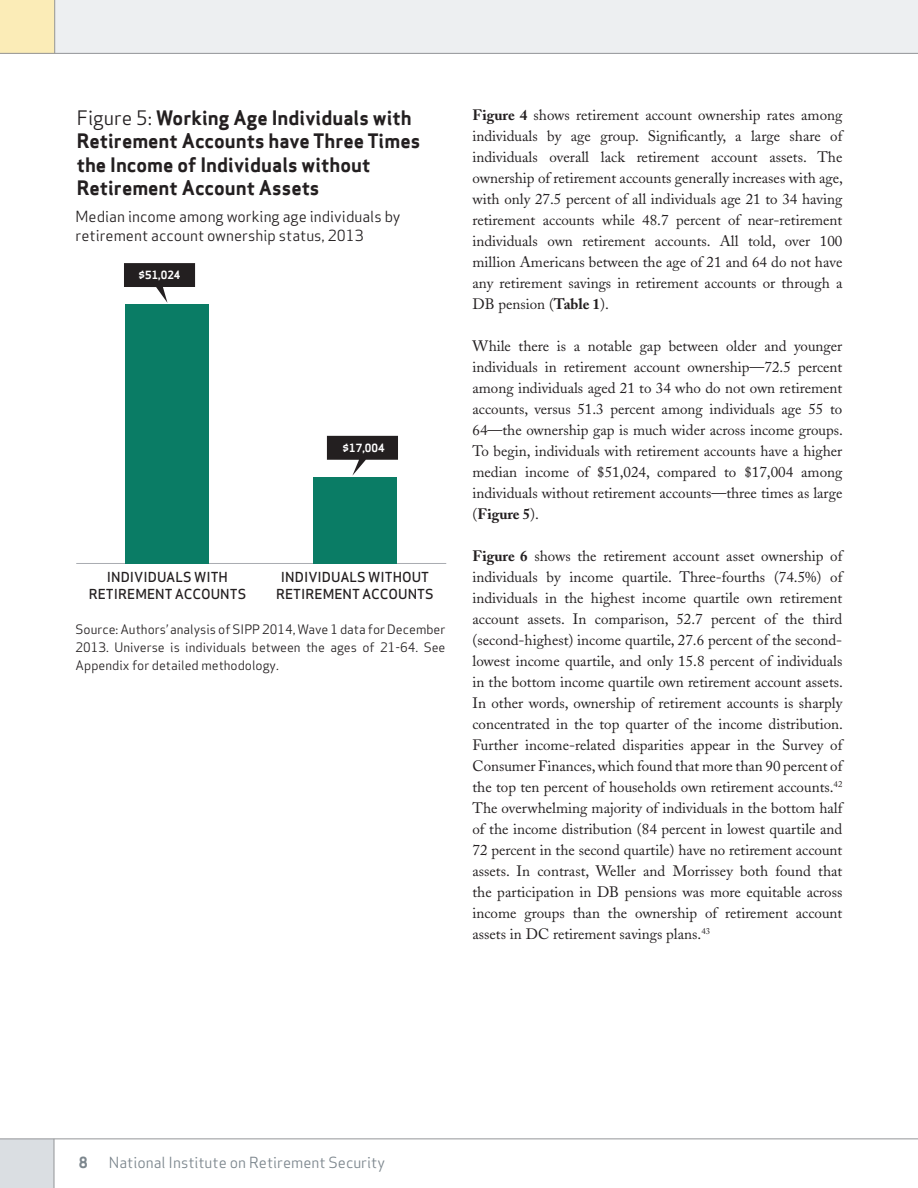
<style>
.page{position:relative;width:918px;height:1188px;background:#fff}
.page>*{position:absolute;margin:0;border:0;box-sizing:border-box;transform-origin:0 0}
.t1{font:19.5px/23.4px "Apex Sans Bold T";color:#231f20}
.List_Paragraph{font:15px/21px "Adobe Caslon";color:#231f20;text-align:justify}
.t2{font:15px/19.5px "Apex Sans Book T";color:#231f20}
.t3{font:15px "Apex Sans Book T";color:#7c868d}
.t4{font:15px "Apex Sans Bold C";color:#7c868d}
.t5{font:13.5px/16.2px "Apex Sans Medium T";color:#231f20;text-align:center}
.t6{font:12.75px/18px "Apex Sans Book T";color:#231f20;text-align:justify}
.t7{font:11.1px "Apex Sans Bold T";color:#fff}
.s1{font-family:"Apex Sans Book T"}
.s2{font-weight:700}
</style>
<div class="page">
<div style="left:0;top:1139px;width:54px;height:49px;background:#dadee2"></div>
<hr style="left:54px;top:1139px;width:1px;height:49px;background:#939598">
<hr style="left:0;top:1138px;width:918px;height:1px;background:#939598">
<div style="left:0;top:0;width:918px;height:53px;background:#edeff1"></div>
<div style="left:0;top:0;width:54px;height:53px;background:#fbecb7"></div>
<hr style="left:0;top:53px;width:918px;height:1px;background:#939598">
<hr style="left:76px;top:563px;width:370px;height:1px;background:#a9acb1">
<svg style="left:124px;top:263px;width:71px;height:40px"></svg>
<svg style="left:327px;top:436px;width:71px;height:40px"></svg>
<div style="left:126px;top:304px;width:83px;height:259px;background:#0a7c65"></div>
<div style="left:313px;top:477px;width:84px;height:86px;background:#0a7c65"></div>
<hr style="left:54px;top:0;width:1px;height:53px;background:#939598">
<p class="t1" style="left:77px;top:106px;width:345px"><span class="s1">Figure 5:</span> Working Age Individuals with Retirement Accounts have Three Times the Income of Individuals without Retirement Account Assets</p>
<p class="t2" style="left:76px;top:207px;width:326px">Median income among working age individuals by retirement account ownership status, 2013</p>
<p class="t7" style="left:138px;top:268px;width:44px">$51,024</p>
<p class="t7" style="left:342px;top:440px;width:44px">$17,004</p>
<p class="t5" style="left:89px;top:569px;width:159px">INDIVIDUALS WITH<br>RETIREMENT ACCOUNTS</p>
<p class="t5" style="left:276px;top:569px;width:159px">INDIVIDUALS WITHOUT<br>RETIREMENT ACCOUNTS</p>
<p class="t6" style="left:76px;top:620px;width:371px">Source: Authors’ analysis of SIPP 2014, Wave 1 data for December 2013. Universe is individuals between the ages of 21-64. See Appendix for detailed methodology.</p>
<p class="List_Paragraph" style="left:472px;top:104px;width:372px"><span class="s2">Figure 4</span> shows retirement account ownership rates among individuals by age group. Significantly, a large share of individuals overall lack retirement account assets. The ownership of retirement accounts generally increases with age, with only 27.5 percent of all individuals age 21 to 34 having retirement accounts while 48.7 percent of near-retirement individuals own retirement accounts. All told, over 100 million Americans between the age of 21 and 64 do not have any retirement savings in retirement accounts or through a DB pension (<span class="s2">Table 1</span>).</p>
<p class="List_Paragraph" style="left:472px;top:335px;width:372px">While there is a notable gap between older and younger individuals in retirement account ownership—72.5 percent among individuals aged 21 to 34 who do not own retirement accounts, versus 51.3 percent among individuals age 55 to 64—the ownership gap is much wider across income groups.<br>To begin, individuals with retirement accounts have a higher median income of $51,024, compared to $17,004 among individuals without retirement accounts—three times as large (<span class="s2">Figure 5</span>).</p>
<p class="List_Paragraph" style="left:472px;top:545px;width:372px"><span class="s2">Figure 6</span> shows the retirement account asset ownership of individuals by income quartile. Three-fourths (74.5%) of individuals in the highest income quartile own retirement account assets. In comparison, 52.7 percent of the third (second-highest) income quartile, 27.6 percent of the second&shy;lowest income quartile, and only 15.8 percent of individuals in the bottom income quartile own retirement account assets.<br>In other words, ownership of retirement accounts is sharply concentrated in the top quarter of the income distribution.<br>Further income-related disparities appear in the Survey of Consumer Finances, which found that more than 90 percent of the top ten percent of households own retirement accounts.<sup>42<br></sup>The overwhelming majority of individuals in the bottom half of the income distribution (84 percent in lowest quartile and 72 percent in the second quartile) have no retirement account assets. In contrast, Weller and Morrissey both found that the participation in DB pensions was more equitable across income groups than the ownership of retirement account assets in DC retirement savings plans.<sup>43</sup></p>
<p class="t4" style="left:79px;top:1153px;width:10px">8</p>
<p class="t3" style="left:109px;top:1153px;width:278px">National Institute on Retirement Security</p>
</div>
